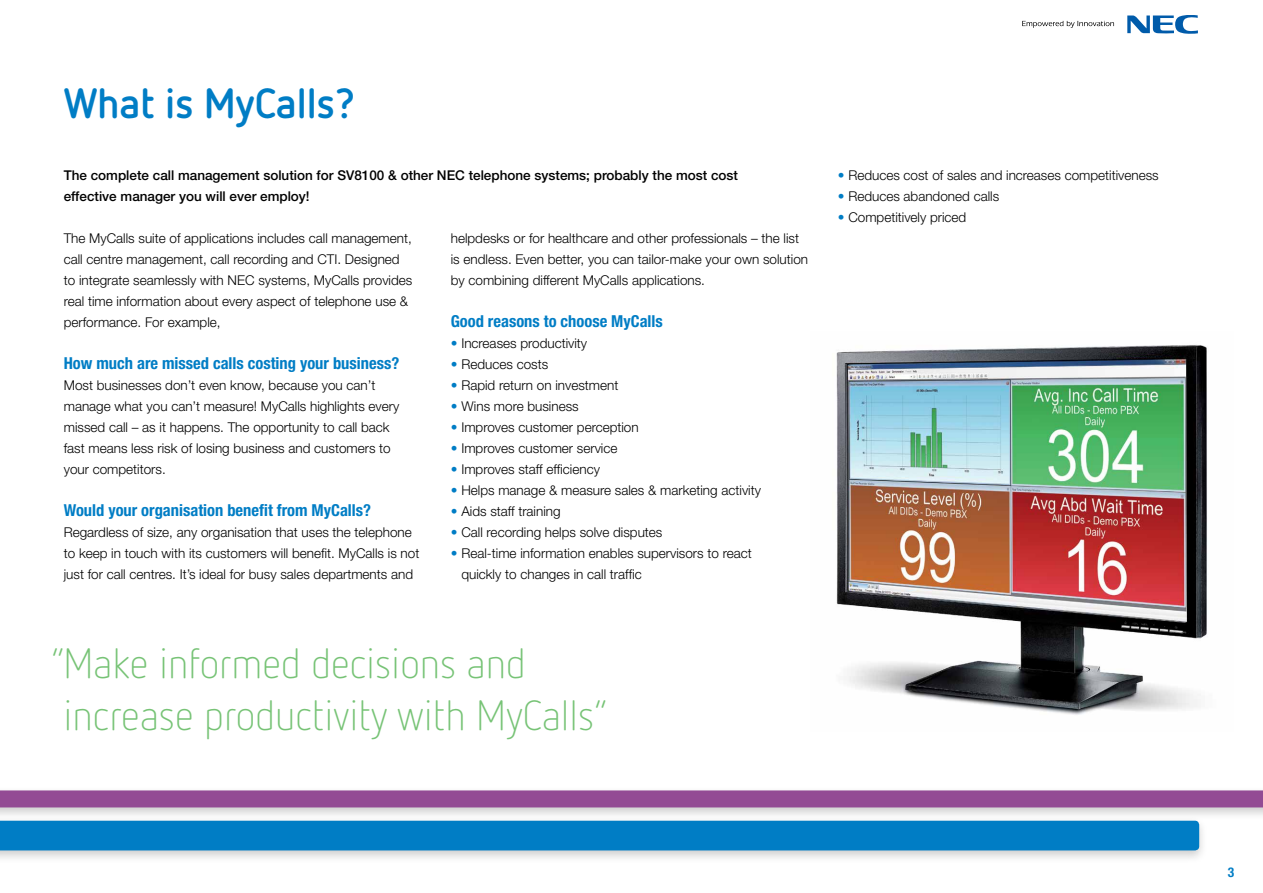
<style>
.page{position:relative;width:1263px;height:893px;background:#fff}
.page>*{position:absolute;margin:0;border:0;box-sizing:border-box;transform-origin:0 0}
.t1{font:300 42px/52.5px "Netto OT";color:#77c376}
.t2{font:700 42px "Netto OT";color:#007dc5}
.t3{font:700 condensed 16.5px "Helvetica Neue LT Pro";color:#007dc5}
.t4{font:300 13.5px/21px "Helvetica Neue LT Pro";color:#000}
.t5{font:500 13.5px/21px "Helvetica Neue LT Pro";color:#000}
.t6{font:700 condensed 13.5px "Helvetica Neue LT Pro";color:#007dc5}
.s1{color:#007dc5}
</style>
<div class="page">
<div style="left:0;top:816px;width:1208px;height:48px;background:#000;opacity:.2"></div>
<div style="left:0;top:821px;width:1199px;height:29px;background:#007dc5"></div>
<div style="left:0;top:785px;width:1263px;height:36px;background:#000;opacity:.2"></div>
<div style="left:0;top:790px;width:1263px;height:17px;background:#934b94"></div>
<svg style="left:1022px;top:21px;width:92px;height:7px"></svg>
<svg style="left:1127px;top:15px;width:71px;height:19px"></svg>
<img style="left:836px;top:344px;width:371px;height:371px">
<h1 class="t2" style="left:64px;top:76px;width:293px">What is MyCalls?</h1>
<p class="t5" style="left:64px;top:165px;width:676px">The complete call management solution for SV8100 &amp; other NEC telephone systems; probably the most cost effective manager you will ever employ!</p>
<p class="t4" style="left:64px;top:227px;width:350px">The MyCalls suite of applications includes call management, call centre management, call recording and CTI. Designed to integrate seamlessly with NEC systems, MyCalls provides real time information about every aspect of telephone use &amp; performance. For example,</p>
<p class="t3" style="left:64px;top:353px;width:337px">How much are missed calls costing your business?</p>
<p class="t4" style="left:64px;top:374px;width:337px">Most businesses don’t even know, because you can’t manage what you can’t measure! MyCalls highlights every missed call – as it happens. The opportunity to call back fast means less risk of losing business and customers to your competitors.</p>
<p class="t3" style="left:64px;top:500px;width:309px">Would your organisation benefit from MyCalls?</p>
<p class="t4" style="left:64px;top:521px;width:357px">Regardless of size, any organisation that uses the telephone to keep in touch with its customers will benefit. MyCalls is not just for call centres. It’s ideal for busy sales departments and</p>
<p class="t4" style="left:451px;top:227px;width:359px">helpdesks or for healthcare and other professionals – the list is endless. Even better, you can tailor-make your own solution by combining different MyCalls applications.</p>
<p class="t3" style="left:451px;top:311px;width:214px">Good reasons to choose MyCalls</p>
<p class="t4" style="left:451px;top:332px;width:138px"><span class="s1">•</span> Increases productivity</p>
<p class="t4" style="left:451px;top:353px;width:99px"><span class="s1">•</span> Reduces costs</p>
<p class="t4" style="left:451px;top:374px;width:169px"><span class="s1">•</span> Rapid return on investment</p>
<p class="t4" style="left:451px;top:395px;width:129px"><span class="s1">•</span> Wins more business</p>
<p class="t4" style="left:451px;top:416px;width:189px"><span class="s1">•</span> Improves customer perception</p>
<p class="t4" style="left:451px;top:437px;width:168px"><span class="s1">•</span> Improves customer service</p>
<p class="t4" style="left:451px;top:458px;width:151px"><span class="s1">•</span> Improves staff efficiency</p>
<p class="t4" style="left:451px;top:479px;width:312px"><span class="s1">•</span> Helps manage &amp; measure sales &amp; marketing activity</p>
<p class="t4" style="left:451px;top:500px;width:111px"><span class="s1">•</span> Aids staff training</p>
<p class="t4" style="left:451px;top:521px;width:213px"><span class="s1">•</span> Call recording helps solve disputes</p>
<p class="t4" style="left:461px;top:542px;width:292px;text-indent:-11px"><span class="s1">•</span> Real-time information enables supervisors to react quickly to changes in call traffic</p>
<h1 class="t1" style="left:64px;top:636px;width:546px;text-indent:-13px">“Make informed decisions and increase productivity with MyCalls”</h1>
<p class="t4" style="left:838px;top:164px;width:322px"><span class="s1">•</span> Reduces cost of sales and increases competitiveness</p>
<p class="t4" style="left:838px;top:185px;width:163px"><span class="s1">•</span> Reduces abandoned calls</p>
<p class="t4" style="left:838px;top:206px;width:130px"><span class="s1">•</span> Competitively priced</p>
<p class="t6" style="left:1228px;top:864px;width:8px">3</p>
</div>
